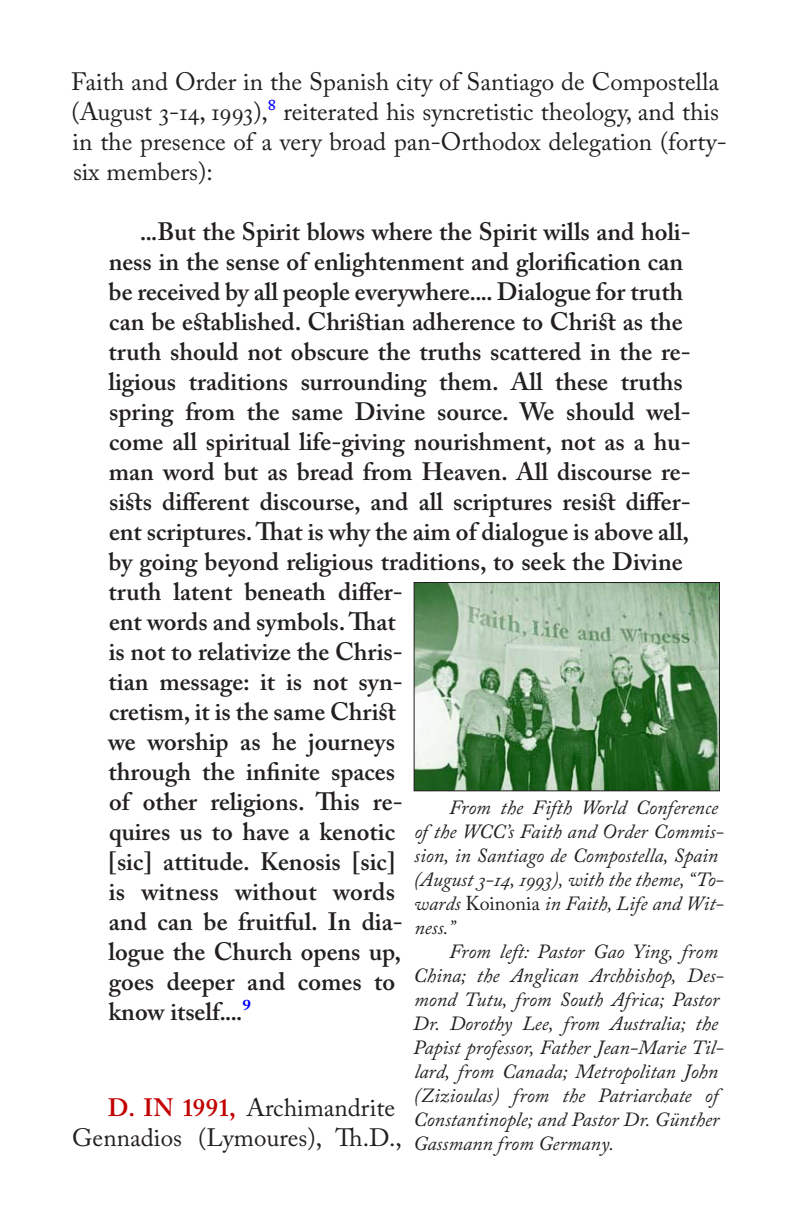
<style>
.page{position:relative;width:792px;height:1224px;background:#fff}
.page>*{position:absolute;margin:0;border:0;box-sizing:border-box;transform-origin:0 0}
.t1{font:600 25px/30px "Adobe Caslon Pro";color:#231f20}
.t2{font:25px/30px "Adobe Caslon Pro";color:#231f20}
.t3{font:italic 20px/24px "Adobe Caslon Pro";color:#231f20}
.s1{color:#00f}
.s2{font-style:normal}
.s3{font-weight:600;color:#c30000}
</style>
<div class="page">
<img style="left:416px;top:584px;width:302px;height:205px">
<div style="left:414px;top:582px;width:306px;height:209px;border:1px solid #231f20"></div>
<p class="t2" style="left:71px;top:67px;width:657px">Faith and Order in the Spanish city of Santiago de Compostella (August 3-14, 1993),<span class="s1">8</span> reiterated his syncretistic theology, and this in the presence of a very broad pan-Orthodox delegation (forty&shy;six members):</p>
<p class="t1" style="left:108px;top:217px;width:584px;text-indent:32px">...But the Spirit blows where the Spirit wills and holi&shy;ness in the sense of enlightenment and glorification can be received by all people everywhere.... Dialogue for truth can be established. Christian adherence to Christ as the truth should not obscure the truths scattered in the re&shy;ligious traditions surrounding them. All these truths spring from the same Divine source. We should wel&shy;come all spiritual life-giving nourishment, not as a hu&shy;man word but as bread from Heaven. All discourse re&shy;sists different discourse, and all scriptures resist differ&shy;ent scriptures. That is why the aim of dialogue is above all, by going beyond religious traditions, to seek the Divine truth latent beneath differ-<br>ent words and symbols. That<br>is not to relativize the Chris-<br>tian message: it is not syn-<br>cretism, it is the same Christ<br>we worship as he journeys<br>through the infinite spaces<br>of other religions. This re-<br>quires us to have a kenotic<br>[sic] attitude. Kenosis [sic]<br>is witness without words<br>and can be fruitful. In dia-<br>logue the Church opens up,<br>goes deeper and comes to<br>know itself....<span class="s1">9</span></p>
<p class="t3" style="left:414px;top:795px;width:312px;text-indent:35px">From the Fifth World Conference of the WCC’s Faith and Order Commis&shy;sion, in Santiago de Compostella, Spain (August 3-14, 1993), with the theme, “To&shy;wards <span class="s2">Koinonia</span> in Faith, Life and Wit&shy;ness.”</p>
<p class="t3" style="left:413px;top:939px;width:312px;text-indent:36px">From left: Pastor Gao Ying, from China; the Anglican Archbishop, Des&shy;mond Tutu, from South Africa; Pastor Dr. Dorothy Lee, from Australia; the Papist professor, Father Jean-Marie Til&shy;lard, from Canada; Metropolitan John (Zizioulas) from the Patriarchate of Constantinople; and Pastor Dr. Günther Gassmann from Germany.</p>
<p class="t2" style="left:72px;top:1093px;width:331px;text-align:right"><span class="s3">D. In 1991,</span> Archimandrite<br>Gennadios (Lymoures), Th.D.,</p>
</div>
